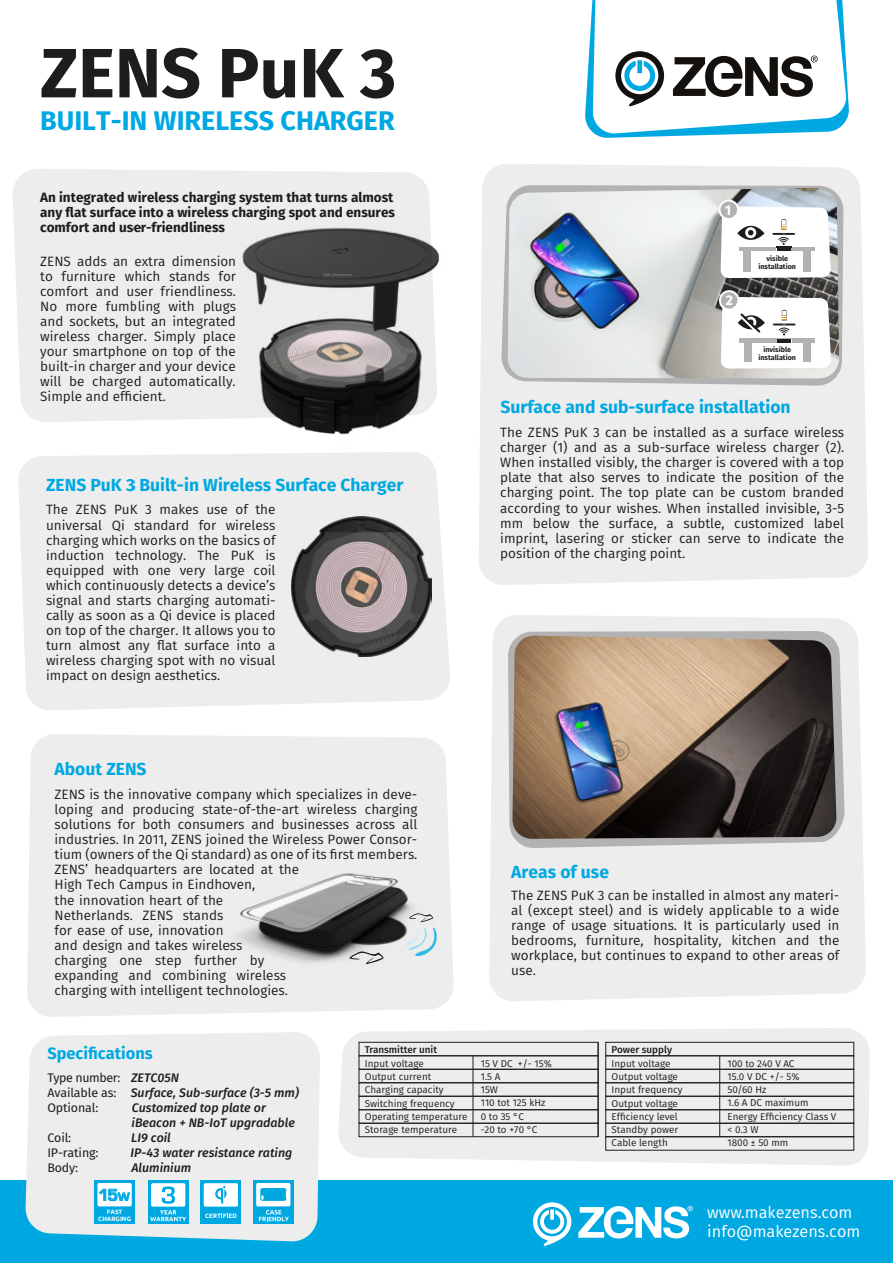
<style>
.page{position:relative;width:893px;height:1263px;background:#fff}
.page>*{position:absolute;margin:0;border:0;box-sizing:border-box;transform-origin:0 0}
.t1{font:700 69.75px "Fira Sans";color:#1d1d1b}
.t2{font:700 27px "Fira Sans";color:#00a8e2}
.t3{font:700 17.4px "Fira Sans";color:#00a8e2}
.t4{font:700 16.35px "Fira Sans";color:#00a8e2}
.t5{font:16.2px/18.8px "Fira Sans";color:#fff}
.t6{font:600 15.15px "Eurostile";color:#00a8e2}
.t7{font:700 13.95px "Fira Sans";color:#fff}
.t8{font:13.5px/15px "Fira Sans";color:#1d1d1b;text-align:justify}
.t9{font:700 13.5px/15px "Fira Sans";color:#1d1d1b;text-align:justify}
.t10{font:italic 500 12.45px/14.9px "Fira Sans";color:#1d1d1b}
.t11{font:12.45px "Fira Sans";letter-spacing:-.01em;color:#1d1d1b}
.t12{font:9.9px/13.4px "Fira Sans";color:#1d1d1b}
.t13{font:500 9.9px "Fira Sans";color:#1d1d1b}
.t14{font:700 7.2px/7.5px "Fira Sans";color:#1d1d1b;text-align:center}
.t15{font:700 6.3px/6.8px "Ubuntu";color:#fff;text-align:center}
.s1{font-weight:400;font-style:normal}
.s2{font-size:10.2px}
</style>
<div class="page">
<div style="left:0;top:1180px;width:893px;height:83px;background:#00a8e2"></div>
<div style="left:26px;top:1032px;width:294px;height:209px;background:#ededed"></div>
<svg style="left:338px;top:1028px;width:532px;height:137px;fill:#ededed"></svg>
<div style="left:13px;top:169px;width:411px;height:253px;background:#ededed"></div>
<svg style="left:18px;top:455px;width:432px;height:255px;fill:#ededed"></svg>
<svg style="left:578px;top:1206px;width:115px;height:32px"></svg>
<svg style="left:533px;top:1202px;width:38px;height:44px"></svg>
<img style="left:291px;top:632px;width:140px;height:25px">
<img style="left:135px;top:183px;width:315px;height:449px">
<svg style="left:479px;top:164px;width:389px;height:421px;fill:#ededed"></svg>
<div style="left:489px;top:615px;width:377px;height:386px;background:#ededed"></div>
<div style="left:27px;top:734px;width:426px;height:283px;background:#ededed"></div>
<svg style="left:508px;top:631px;width:337px;height:217px;fill:#b3b2b2"></svg>
<img style="left:512px;top:636px;width:324px;height:203px">
<svg style="left:501px;top:185px;width:343px;height:201px;fill:#b3b2b2"></svg>
<img style="left:508px;top:188px;width:331px;height:190px">
<svg style="left:585px;top:0;width:264px;height:138px"></svg>
<svg style="left:253px;top:1180px;width:41px;height:43px"></svg>
<svg style="left:259px;top:1210px;width:30px;height:11px"></svg>
<div style="left:256px;top:1183px;width:34px;height:23px;background:#fff;border-radius:2px"></div>
<svg style="left:260px;top:1188px;width:26px;height:13px"></svg>
<div style="left:201px;top:1180px;width:40px;height:44px;background:#00a8e2"></div>
<svg style="left:205px;top:1213px;width:31px;height:5px"></svg>
<svg style="left:148px;top:1180px;width:40px;height:44px"></svg>
<div style="left:151px;top:1183px;width:34px;height:23px;background:#fff;border-radius:2px"></div>
<svg style="left:162px;top:1186px;width:13px;height:18px"></svg>
<svg style="left:150px;top:1210px;width:36px;height:11px"></svg>
<div style="left:204px;top:1183px;width:34px;height:23px;background:#fff;border-radius:2px"></div>
<svg style="left:215px;top:1186px;width:12px;height:18px"></svg>
<div style="left:359px;top:1042px;width:239px;height:14px;border:1px solid #1d1d1b"></div>
<div style="left:359px;top:1069px;width:239px;height:14px;border:1px solid #1d1d1b"></div>
<div style="left:359px;top:1096px;width:239px;height:14px;border:1px solid #1d1d1b"></div>
<div style="left:359px;top:1109px;width:239px;height:14px;border:1px solid #1d1d1b"></div>
<div style="left:359px;top:1123px;width:239px;height:14px;border:1px solid #1d1d1b"></div>
<hr style="left:598px;top:1042px;width:1px;height:95px;background:#1d1d1b">
<hr style="left:473px;top:1056px;width:1px;height:81px;background:#1d1d1b">
<div style="left:606px;top:1042px;width:248px;height:14px;border:1px solid #1d1d1b"></div>
<div style="left:606px;top:1069px;width:248px;height:14px;border:1px solid #1d1d1b"></div>
<div style="left:606px;top:1096px;width:248px;height:14px;border:1px solid #1d1d1b"></div>
<div style="left:606px;top:1109px;width:248px;height:14px;border:1px solid #1d1d1b"></div>
<div style="left:606px;top:1123px;width:248px;height:14px;border:1px solid #1d1d1b"></div>
<div style="left:606px;top:1136px;width:248px;height:14px;border:1px solid #1d1d1b"></div>
<hr style="left:719px;top:1056px;width:1px;height:81px;background:#1d1d1b">
<div style="left:95px;top:1180px;width:40px;height:43px;background:#00a8e2"></div>
<div style="left:97px;top:1183px;width:35px;height:23px;background:#fff;border-radius:2px"></div>
<svg style="left:99px;top:1189px;width:31px;height:13px"></svg>
<div style="left:718px;top:200px;width:21px;height:20px;background:#fff;border-radius:50%"></div>
<svg style="left:720px;top:201px;width:17px;height:17px"></svg>
<svg style="left:721px;top:206px;width:110px;height:72px"></svg>
<svg style="left:719px;top:290px;width:20px;height:21px"></svg>
<div style="left:721px;top:292px;width:16px;height:17px;background:#b3b2b2;border-radius:50%"></div>
<svg style="left:721px;top:297px;width:110px;height:72px"></svg>
<img style="left:227px;top:866px;width:221px;height:104px">
<svg style="left:349px;top:950px;width:35px;height:14px"></svg>
<svg style="left:404px;top:912px;width:34px;height:46px"></svg>
<h1 class="t1" style="left:40px;top:24px;width:358px">ZENS PuK 3</h1>
<h2 class="t2" style="left:40px;top:102px;width:356px">BUILT-IN WIRELESS CHARGER</h2>
<p class="t9" style="left:40px;top:190px;width:356px">An integrated wireless charging system that turns almost any flat surface into a wireless charging spot and ensures comfort and user-friendliness</p>
<p class="t8" style="left:40px;top:253px;width:197px">ZENS adds an extra dimension to furniture which stands for comfort and user friendliness.<br>No more fumbling with plugs and sockets, but an integrated wireless charger. Simply place your smartphone on top of the built-in charger and your device will be charged automatically.<br>Simple and efficient.</p>
<p class="t3" style="left:46px;top:472px;width:359px">ZENS PuK 3 Built-in Wireless Surface Charger</p>
<p class="t8" style="left:46px;top:502px;width:231px">The ZENS PuK 3 makes use of the universal Qi standard for wireless charging which works on the basics of induction technology. The PuK is equipped with one very large coil which continuously detects a device’s signal and starts charging automati&shy;cally as soon as a Qi device is placed on top of the charger. It allows you to turn almost any flat surface into a wireless charging spot with no visual impact on design aesthetics.</p>
<p class="t3" style="left:55px;top:757px;width:94px">About ZENS</p>
<p class="t8" style="left:55px;top:787px;width:364px;text-align:left">ZENS is the innovative company which specializes in deve&shy;loping and producing state-of-the-art wireless charging solutions for both consumers and businesses across all industries. In 2011, ZENS joined the Wireless Power Consor&shy;tium (owners of the Qi standard) as one of its first members.<br>ZENS’ headquarters are located at the<br>High Tech Campus in Eindhoven,<br>the innovation heart of the<br>Netherlands. ZENS stands<br>for ease of use, innovation<br>and design and takes wireless<br>charging one step further by<br>expanding and combining wireless<br>charging with intelligent technologies.</p>
<p class="t7" style="left:725px;top:200px;width:8px">1</p>
<p class="t7" style="left:726px;top:290px;width:9px">2</p>
<p class="t14" style="left:758px;top:255px;width:39px">visible installation</p>
<p class="t14" style="left:758px;top:346px;width:39px">invisible installation</p>
<p class="t3" style="left:500px;top:395px;width:292px">Surface and sub-surface installation</p>
<p class="t8" style="left:500px;top:425px;width:345px">The ZENS PuK 3 can be installed as a surface wireless charger (1) and as a sub-surface wireless charger (2).<br>When installed visibly, the charger is covered with a top plate that also serves to indicate the position of the charging point. The top plate can be custom branded according to your wishes. When installed invisible, 3-5 mm below the surface, a subtle, customized label imprint, lasering or sticker can serve to indicate the position of the charging point.</p>
<p class="t3" style="left:511px;top:860px;width:99px">Areas of use</p>
<p class="t8" style="left:511px;top:888px;width:330px">The ZENS PuK 3 can be installed in almost any materi&shy;al (except steel) and is widely applicable to a wide range of usage situations. It is particularly used in bedrooms, furniture, hospitality, kitchen and the workplace, but continues to expand to other areas of use.</p>
<p class="t4" style="left:47px;top:1042px;width:107px">Specifications</p>
<p class="t10" style="left:47px;top:1071px;width:253px"><span class="s1">Type number:</span> ZETC05N<br><span class="s1">Available as:</span> Surface, Sub-surface (3-5 mm)<br><span class="s1">Optional:</span></p>
<p class="t10" style="left:132px;top:1100px;width:165px">Customized top plate or iBeacon + NB-IoT upgradable</p>
<p class="t11" style="left:47px;top:1129px;width:25px">Coil:</p>
<p class="t10" style="left:131px;top:1130px;width:41px">LI9 coil</p>
<p class="t11" style="left:47px;top:1144px;width:53px">IP-rating:</p>
<p class="t10" style="left:131px;top:1145px;width:163px">IP-43 water resistance rating</p>
<p class="t11" style="left:47px;top:1159px;width:32px">Body:</p>
<p class="t10" style="left:131px;top:1160px;width:61px">Aluminium</p>
<p class="t6" style="left:98px;top:1185px;width:33px">15<span class="s2">W</span></p>
<p class="t15" style="left:98px;top:1208px;width:34px">FAST<br>CHARGING</p>
<p class="t13" style="left:365px;top:1043px;width:74px">Transmitter unit</p>
<p class="t12" style="left:365px;top:1056px;width:104px">Input voltage<br>Output current<br>Charging capacity<br>Switching frequency<br>Operating temperature<br>Storage temperature</p>
<p class="t12" style="left:481px;top:1056px;width:73px">15 V DC +/- 15%<br>1.5 A<br>15W<br>110 tot 125 kHz<br>0 to 35 °C<br>-20 to +70 °C</p>
<p class="t13" style="left:612px;top:1043px;width:62px">Power supply</p>
<p class="t12" style="left:612px;top:1056px;width:73px">Input voltage<br>Output voltage<br>Input frequency<br>Output voltage<br>Efficiency level<br>Standby power<br>Cable length</p>
<p class="t12" style="left:727px;top:1056px;width:110px">100 to 240 V AC<br>15.0 V DC +/- 5%<br>50/60 Hz<br>1.6 A DC maximum<br>Energy Efficiency Class V &lt; 0.3 W<br>1800 ± 50 mm</p>
<p class="t5" style="left:707px;top:1203px;width:155px">www.makezens.com info@makezens.com</p>
</div>
